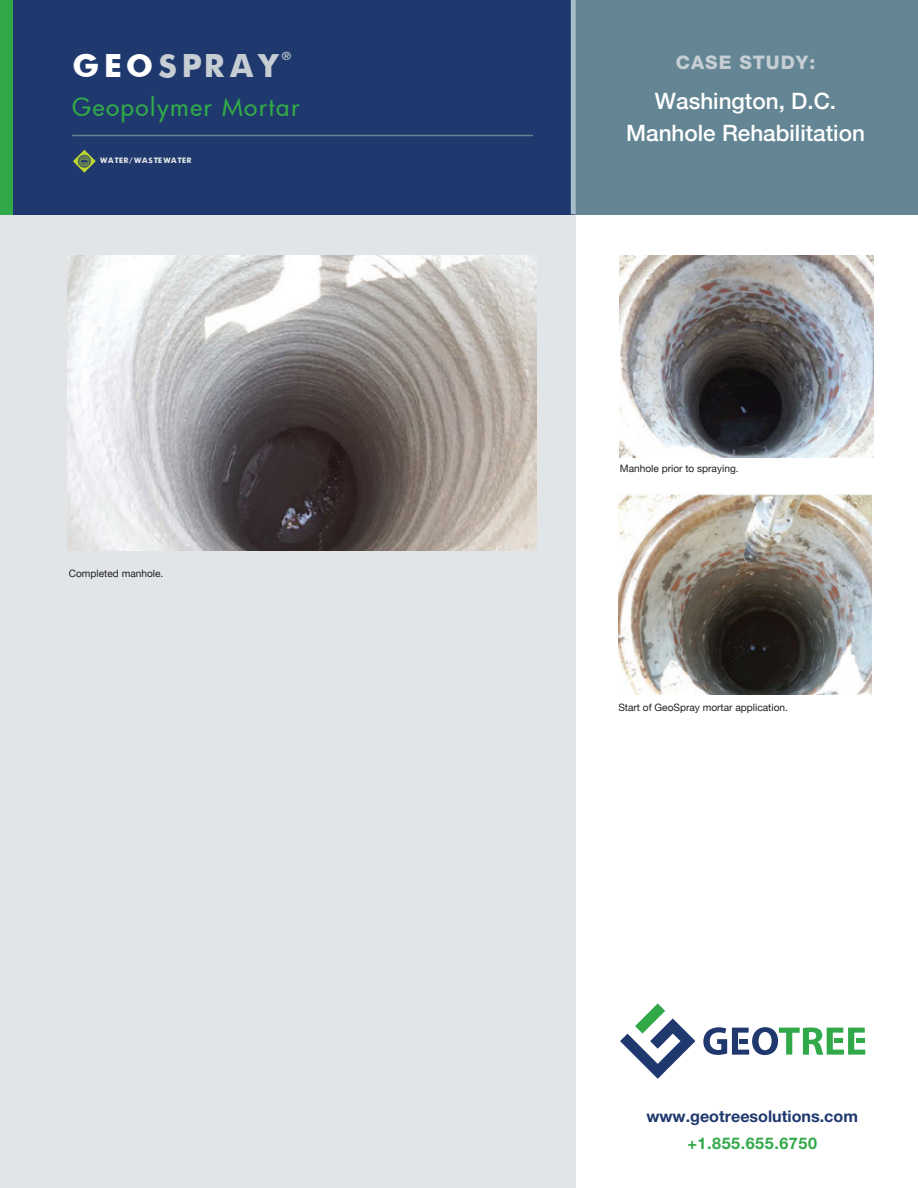
<style>
.page{position:relative;width:918px;height:1188px;background:#fff}
.page>*{position:absolute;margin:0;border:0;box-sizing:border-box;transform-origin:0 0}
.t1{font:700 35.85px "Futura";letter-spacing:.1em;color:#c6ced4}
.t2{font:500 24.3px "Futura";letter-spacing:.06em;color:#31a949}
.t3{font:500 22.5px/31.5px "Helvetica Neue";color:#fff;text-align:center}
.t4{font:800 18.75px "Helvetica Neue";letter-spacing:.05em;color:#c6ced4}
.t5{font:700 16.2px "Helvetica Neue";color:#1f386d}
.t6{font:700 16.2px "Helvetica Neue";letter-spacing:.035em;color:#31a949}
.t7{font:700 12.9px "Futura";color:#c6ced4}
.t8{font:10.2px "Helvetica Neue";color:#231f20}
.t9{font:700 8.55px "Futura";letter-spacing:.04em;color:#e1e5e8}
.s1{color:#fff}
</style>
<div class="page">
<div style="left:0;top:0;width:576px;height:1188px;background:#e1e5e8"></div>
<div style="left:559px;top:0;width:359px;height:214px;background:#638594"></div>
<div style="left:0;top:0;width:573px;height:214px;background:#1f386d"></div>
<div style="left:0;top:0;width:13px;height:214px;background:#31a949"></div>
<img style="left:620px;top:256px;width:253px;height:201px">
<img style="left:618px;top:493px;width:254px;height:202px">
<div style="left:571px;top:0;width:5px;height:214px;background:#a7bdc8"></div>
<svg style="left:620px;top:1003px;width:75px;height:76px"></svg>
<svg style="left:703px;top:1027px;width:162px;height:28px"></svg>
<hr style="left:72px;top:135px;width:461px;height:1px;background:#638594">
<svg style="left:73px;top:150px;width:23px;height:23px"></svg>
<img style="left:68px;top:256px;width:469px;height:295px">
<h1 class="t1" style="left:72px;top:48px;width:207px"><span class="s1">GEO</span>SPRAY</h1>
<p class="t7" style="left:281px;top:50px;width:12px">®</p>
<h2 class="t2" style="left:72px;top:91px;width:229px">Geopolymer Mortar</h2>
<p class="t9" style="left:100px;top:157px;width:94px">WATER/WASTEWATER</p>
<p class="t8" style="left:69px;top:566px;width:96px">Completed manhole.</p>
<h3 class="t4" style="left:676px;top:51px;width:141px">CASE STUDY:</h3>
<h3 class="t3" style="left:626px;top:84px;width:240px">Washington, D.C.<br>Manhole Rehabilitation</h3>
<p class="t8" style="left:620px;top:461px;width:120px">Manhole prior to spraying.</p>
<p class="t8" style="left:618px;top:700px;width:171px">Start of GeoSpray mortar application.</p>
<h3 class="t5" style="left:646px;top:1106px;width:213px">www.geotreesolutions.com</h3>
<h3 class="t6" style="left:687px;top:1133px;width:131px">+1.855.655.6750</h3>
</div>
